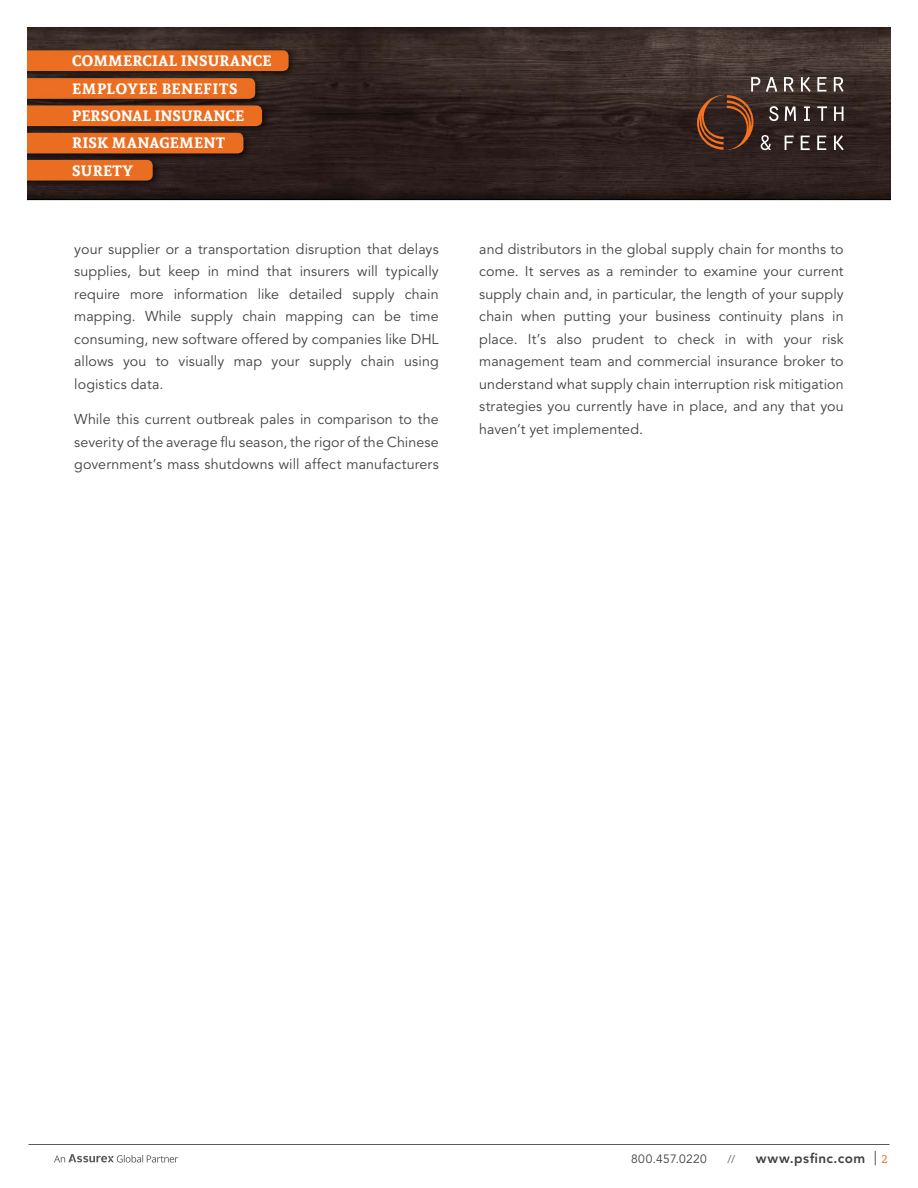
<style>
.page{position:relative;width:918px;height:1188px;background:#fff}
.page>*{position:absolute;margin:0;border:0;box-sizing:border-box;transform-origin:0 0}
.t1{font:700 15px/27.3px "Andada";letter-spacing:.015em;color:#fff}
.t2{font:14.25px/22.5px "Avenir LT Std";letter-spacing:.005em;color:#414042;text-align:justify}
.t3{font:800 13.5px "Avenir LT Std";letter-spacing:.04em;color:#414042}
.t4{font:12px "Avenir LT Std";letter-spacing:.03em;color:#414042}
.t5{font:12px "Andada";color:#f37121}
.t6{font:11.25px "Avenir LT Std";color:#58595b}
</style>
<div class="page">
<hr style="left:28px;top:1144px;width:862px;height:1px;background:#58595b">
<svg style="left:54px;top:1154px;width:124px;height:9px"></svg>
<svg style="left:875px;top:1151px;width:1px;height:14px"></svg>
<svg style="left:27px;top:27px;width:864px;height:174px;background:#4f3224"></svg>
<p class="t1" style="left:72px;top:47px;width:201px">COMMERCIAL INSURANCE<br>EMPLOYEE BENEFITS<br>PERSONAL INSURANCE<br>RISK MANAGEMENT<br>SURETY</p>
<p class="t2" style="left:74px;top:238px;width:366px">your supplier or a transportation disruption that delays supplies, but keep in mind that insurers will typically require more information like detailed supply chain mapping. While supply chain mapping can be time consuming, new software offered by companies like DHL allows you to visually map your supply chain using logistics data.</p>
<p class="t2" style="left:74px;top:408px;width:366px">While this current outbreak pales in comparison to the severity of the average flu season, the rigor of the Chinese government’s mass shutdowns will affect manufacturers</p>
<p class="t2" style="left:479px;top:238px;width:366px">and distributors in the global supply chain for months to come. It serves as a reminder to examine your current supply chain and, in particular, the length of your supply chain when putting your business continuity plans in place. It’s also prudent to check in with your risk management team and commercial insurance broker to understand what supply chain interruption risk mitigation strategies you currently have in place, and any that you haven’t yet implemented.</p>
<p class="t4" style="left:631px;top:1152px;width:77px">800.457.0220</p>
<p class="t6" style="left:727px;top:1152px;width:9px">//</p>
<p class="t3" style="left:756px;top:1150px;width:111px">www.psfinc.com</p>
<p class="t5" style="left:881px;top:1151px;width:8px">2</p>
</div>
